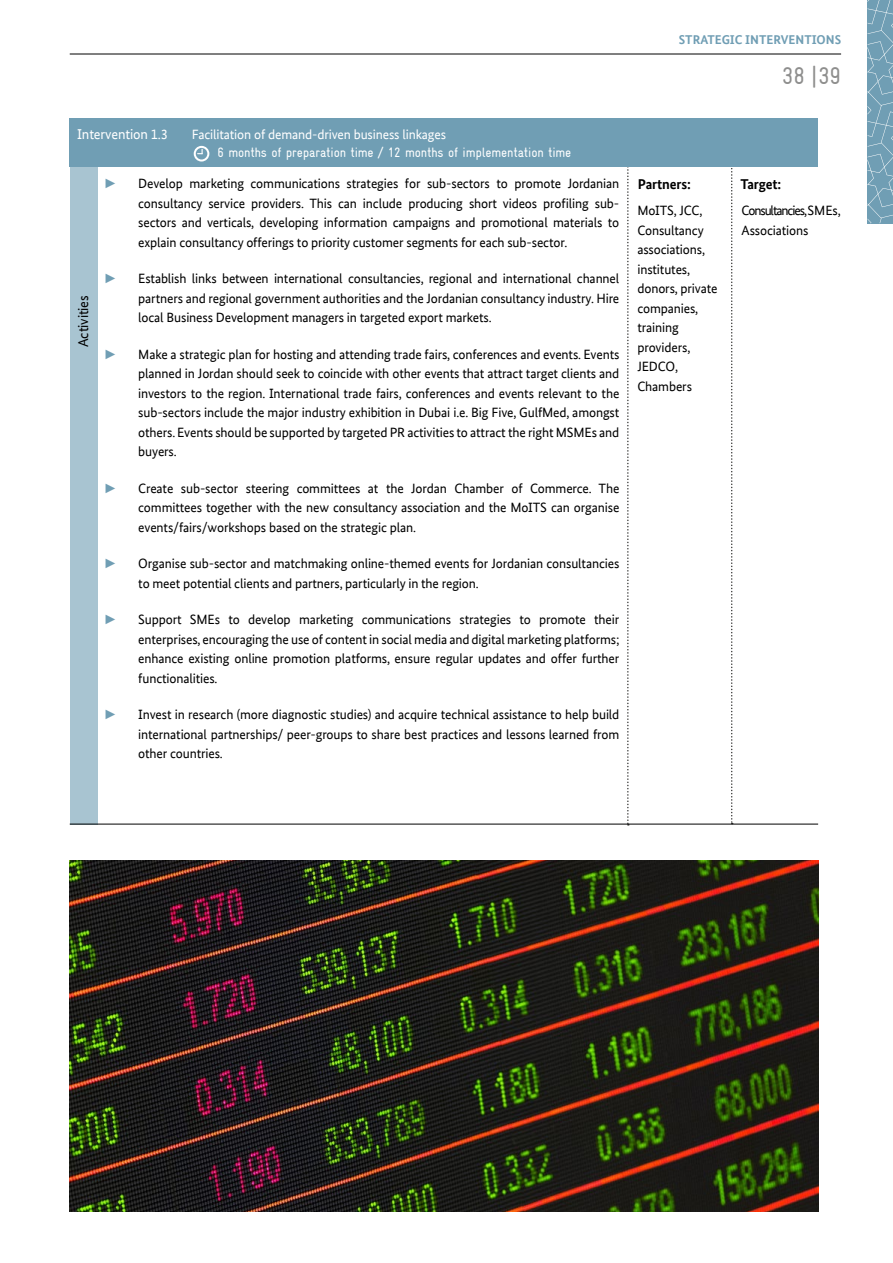
<style>
.page{position:relative;width:893px;height:1263px;background:#fff}
.page>*{position:absolute;margin:0;border:0;box-sizing:border-box;transform-origin:0 0}
.t1{font:24px "Gravur Condensed";color:#8e8e8d}
.t2{font:700 14.25px "Bundes Sans Office";letter-spacing:-.01em;color:#000}
.t3{font:14.25px "Bundes Sans Office";letter-spacing:-.01em;color:#fff}
.t4{font:14.25px "Bundes Sans Office";letter-spacing:-.01em;color:#000}
.t5{font:13.5px/19.5px "Bundes Sans Office";letter-spacing:-.01em;color:#000;text-align:justify}
.t6{font:13.5px "Gravur Condensed";letter-spacing:-.01em;color:#fff}
.t7{font:13.5px "Bundes Sans Office";letter-spacing:-.01em;color:#fff}
.t8{font:13.5px "Arial";color:#709eb4}
.t9{font:700 12.75px "Bundes Sans Office";color:#709eb4}
</style>
<div class="page">
<svg style="left:867px;top:0;width:26px;height:223px;background:#78a3b8"></svg>
<hr style="left:70px;top:54px;width:771px;height:1px;background:#000">
<div style="left:70px;top:155px;width:28px;height:669px;background:#a8c4d1"></div>
<svg style="left:627px;top:166px;width:2px;height:658px"></svg>
<svg style="left:731px;top:166px;width:2px;height:658px"></svg>
<div style="left:70px;top:118px;width:748px;height:48px;background:#709eb4"></div>
<svg style="left:194px;top:146px;width:15px;height:16px"></svg>
<hr style="left:70px;top:824px;width:748px;height:1px;background:#000">
<img style="left:70px;top:860px;width:748px;height:352px">
<p class="t3" style="left:77px;top:126px;width:92px">Intervention 1.3</p>
<p class="t7" style="left:192px;top:126px;width:256px">Facilitation of demand-driven business linkages</p>
<p class="t6" style="left:217px;top:145px;width:355px">6 months of preparation time / 12 months of implementation time</p>
<p class="t4" style="left:75px;top:347px;width:53px;rotate:-90deg">Activities</p>
<p class="t8" style="left:104px;top:174px;width:15px">►</p>
<p class="t5" style="left:138px;top:174px;width:483px">Develop marketing communications strategies for sub-sectors to promote Jordanian consultancy service providers. This can include producing short videos profiling sub&shy;sectors and verticals, developing information campaigns and promotional materials to explain consultancy offerings to priority customer segments for each sub-sector.</p>
<p class="t8" style="left:104px;top:269px;width:15px">►</p>
<p class="t5" style="left:138px;top:269px;width:483px">Establish links between international consultancies, regional and international channel partners and regional government authorities and the Jordanian consultancy industry. Hire local Business Development managers in targeted export markets.</p>
<p class="t8" style="left:104px;top:345px;width:15px">►</p>
<p class="t5" style="left:138px;top:344px;width:483px">Make a strategic plan for hosting and attending trade fairs, conferences and events. Events planned in Jordan should seek to coincide with other events that attract target clients and investors to the region. International trade fairs, conferences and events relevant to the sub-sectors include the major industry exhibition in Dubai i.e. Big Five, GulfMed, amongst others. Events should be supported by targeted PR activities to attract the right MSMEs and buyers.</p>
<p class="t8" style="left:104px;top:478px;width:15px">►</p>
<p class="t5" style="left:138px;top:478px;width:483px">Create sub-sector steering committees at the Jordan Chamber of Commerce. The committees together with the new consultancy association and the MoITS can organise events/fairs/workshops based on the strategic plan.</p>
<p class="t8" style="left:104px;top:554px;width:15px">►</p>
<p class="t5" style="left:138px;top:554px;width:483px">Organise sub-sector and matchmaking online-themed events for Jordanian consultancies to meet potential clients and partners, particularly in the region.</p>
<p class="t8" style="left:104px;top:610px;width:15px">►</p>
<p class="t5" style="left:138px;top:610px;width:483px">Support SMEs to develop marketing communications strategies to promote their enterprises, encouraging the use of content in social media and digital marketing platforms; enhance existing online promotion platforms, ensure regular updates and offer further functionalities.</p>
<p class="t8" style="left:104px;top:705px;width:15px">►</p>
<p class="t5" style="left:138px;top:705px;width:483px">Invest in research (more diagnostic studies) and acquire technical assistance to help build international partnerships/ peer-groups to share best practices and lessons learned from other countries.</p>
<p class="t9" style="left:679px;top:32px;width:164px">STRATEGIC INTERVENTIONS</p>
<h1 class="t1" style="left:782px;top:62px;width:61px">38 |39</h1>
<p class="t2" style="left:638px;top:176px;width:55px">Partners:</p>
<p class="t2" style="left:740px;top:176px;width:42px">Target:</p>
<p class="t5" style="left:637px;top:201px;width:82px;text-align:left">MoITS, JCC,<br>Consultancy associations, institutes, donors, private companies, training providers,<br>JEDCO,<br>Chambers</p>
<p class="t5" style="left:742px;top:201px;width:101px">Consultancies,SMEs,<br>Associations</p>
</div>
